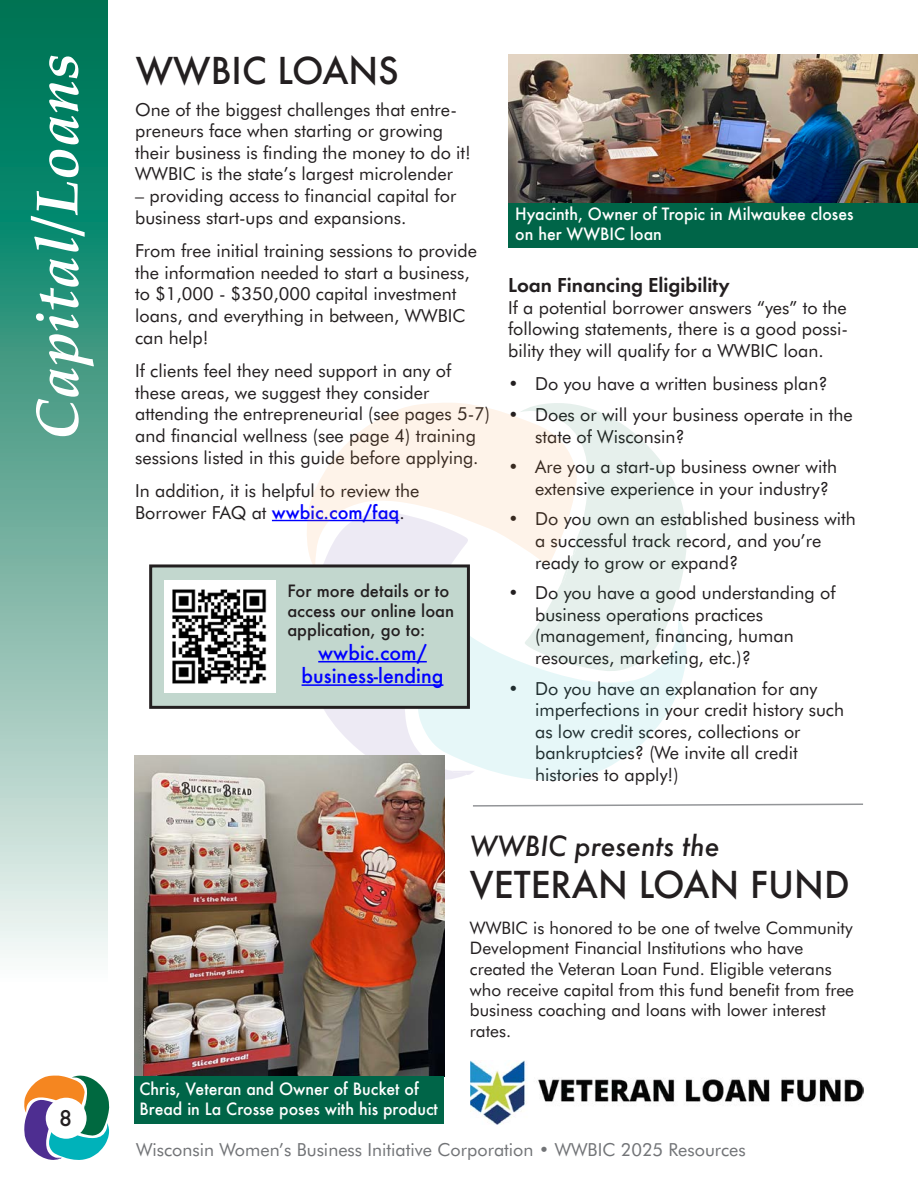
<style>
.page{position:relative;width:918px;height:1188px;background:#fff}
.page>*{position:absolute;margin:0;border:0;box-sizing:border-box;transform-origin:0 0}
.t1{font:500 129.3px "Futura";letter-spacing:.075em;color:#040503}
.t2{font:italic 700 60px "Palatino";color:#fff}
.t3{font:500 36px "Futura";color:#231f20}
.t4{font:italic 500 27px "Futura";color:#231f20}
.t5{font:600 21px "Futura PT";color:#231f20}
.t6{font:500 21px "Futura";color:#231f20}
.t7{font:500 19.5px "Futura";color:#00f}
.t8{font:18px/21.6px "Futura BT";color:#231f20}
.t9{font:18px "Futura BT";color:#727477}
.t10{font:17.25px/20.7px "Futura BT";color:#231f20}
.t11{font:500 16.5px/19.8px "Futura";color:#fff;scale:.96 1}
.t12{font:500 16.5px/19.5px "Futura";color:#231f20}
.s1{font-family:"Futura";font-weight:500;color:#00f}
</style>
<div class="page">
<svg style="left:24px;top:1076px;width:85px;height:84px"></svg>
<svg style="left:0;top:0;width:108px;height:958px;background:#64ac9a"></svg>
<div style="left:46px;top:1098px;width:41px;height:41px;background:#fff;border-radius:50%"></div>
<hr style="left:272px;top:520px;width:127px;height:1px;background:#00f">
<svg style="left:309px;top:403px;width:210px;height:142px;fill:#fef3e9"></svg>
<svg style="left:306px;top:510px;width:163px;height:245px;fill:#edeaf4"></svg>
<svg style="left:519px;top:403px;width:168px;height:212px;fill:#e6f0ec"></svg>
<svg style="left:416px;top:615px;width:271px;height:167px;fill:#e6f7f8"></svg>
<svg style="left:452px;top:771px;width:23px;height:5px"></svg>
<svg style="left:561px;top:521px;width:22px;height:62px"></svg>
<div style="left:151px;top:566px;width:317px;height:141px;background:#c2d7ce"></div>
<div style="left:149px;top:564px;width:321px;height:145px;border:3px solid #231f20"></div>
<hr style="left:318px;top:661px;width:109px;height:1px;background:#00f">
<hr style="left:302px;top:684px;width:141px;height:2px;background:#00f">
<img style="left:508px;top:54px;width:410px;height:150px">
<img style="left:164px;top:581px;width:111px;height:112px">
<div style="left:508px;top:204px;width:410px;height:44px;background:#006548"></div>
<img style="left:135px;top:755px;width:309px;height:321px">
<div style="left:135px;top:1076px;width:309px;height:48px;background:#006548"></div>
<svg style="left:473px;top:803px;width:390px;height:4px"></svg>
<img style="left:470px;top:1060px;width:394px;height:64px">
<p class="t2" style="left:8px;top:440px;width:388px;rotate:-90deg">Capital/Loans</p>
<p class="t6" style="left:59px;top:1104px;width:14px">8</p>
<p class="t3" style="left:136px;top:46px;width:264px">WWBIC LOANS</p>
<p class="t8" style="left:135px;top:98px;width:323px">One of the biggest challenges that entre&shy;preneurs face when starting or growing</p>
<p class="t8" style="left:135px;top:141px;width:337px">their business is finding the money to do it!</p>
<p class="t8" style="left:135px;top:163px;width:319px">WWBIC is the state’s largest microlender</p>
<p class="t8" style="left:135px;top:185px;width:323px">– providing access to financial capital for business start-ups and expansions.</p>
<p class="t8" style="left:135px;top:240px;width:344px">From free initial training sessions to provide the information needed to start a business, to $1,000 - $350,000 capital investment loans, and everything in between, WWBIC can help!</p>
<p class="t8" style="left:135px;top:360px;width:318px">If clients feel they need support in any of</p>
<p class="t8" style="left:135px;top:381px;width:296px">these areas, we suggest they consider</p>
<p class="t8" style="left:135px;top:403px;width:356px">attending the entrepreneurial (see pages 5-7) and financial wellness (see page 4) training sessions listed in this guide before applying.</p>
<p class="t8" style="left:135px;top:480px;width:286px">In addition, it is helpful to review the</p>
<p class="t8" style="left:135px;top:501px;width:271px">Borrower FAQ at <span class="s1">wwbic.com/faq</span>.</p>
<p class="t11" style="left:515px;top:203px;width:354px">Hyacinth, Owner of Tropic in Milwaukee closes on her WWBIC loan</p>
<p class="t5" style="left:508px;top:272px;width:223px">Loan Financing Eligibility</p>
<p class="t8" style="left:508px;top:296px;width:341px;text-align:justify">If a potential borrower answers “yes” to the following statements, there is a good possi&shy;bility they will qualify for a WWBIC loan.</p>
<p class="t8" style="left:508px;top:373px;width:321px">• Do you have a written business plan?</p>
<p class="t8" style="left:535px;top:404px;width:319px;text-indent:-27px">• Does or will your business operate in the state of Wisconsin?</p>
<p class="t8" style="left:535px;top:456px;width:304px;text-indent:-27px">• Are you a start-up business owner with extensive experience in your industry?</p>
<p class="t8" style="left:535px;top:508px;width:322px;text-indent:-27px">• Do you own an established business with a successful track record, and you’re ready to grow or expand?</p>
<p class="t8" style="left:535px;top:582px;width:302px;text-indent:-27px">• Do you have a good understanding of business operations practices (management, financing, human resources, marketing, etc.)?</p>
<p class="t8" style="left:535px;top:677px;width:310px;text-indent:-27px">• Do you have an explanation for any imperfections in your credit history such as low credit scores, collections or bankruptcies? (We invite all credit histories to apply!)</p>
<h1 class="t1" style="left:246px;top:787px;width:520px">WWBIC</h1>
<p class="t12" style="left:287px;top:581px;width:168px">For more details or to access our online loan application, go to:</p>
<p class="t7" style="left:318px;top:639px;width:110px">wwbic.com/</p>
<p class="t7" style="left:302px;top:663px;width:143px">business-lending</p>
<p class="t4" style="left:470px;top:827px;width:251px">WWBIC presents the</p>
<p class="t3" style="left:470px;top:860px;width:381px">VETERAN LOAN FUND</p>
<p class="t10" style="left:470px;top:917px;width:384px">WWBIC is honored to be one of twelve Community<br>Development Financial Institutions who have</p>
<p class="t10" style="left:470px;top:958px;width:386px">created the Veteran Loan Fund. Eligible veterans who receive capital from this fund benefit from free business coaching and loans with lower interest rates.</p>
<p class="t11" style="left:140px;top:1079px;width:292px">Chris, Veteran and Owner of Bucket of</p>
<p class="t11" style="left:140px;top:1099px;width:312px">Bread in La Crosse poses with his product</p>
<p class="t9" style="left:136px;top:1139px;width:611px">Wisconsin Women’s Business Initiative Corporation • WWBIC 2025 Resources</p>
</div>
